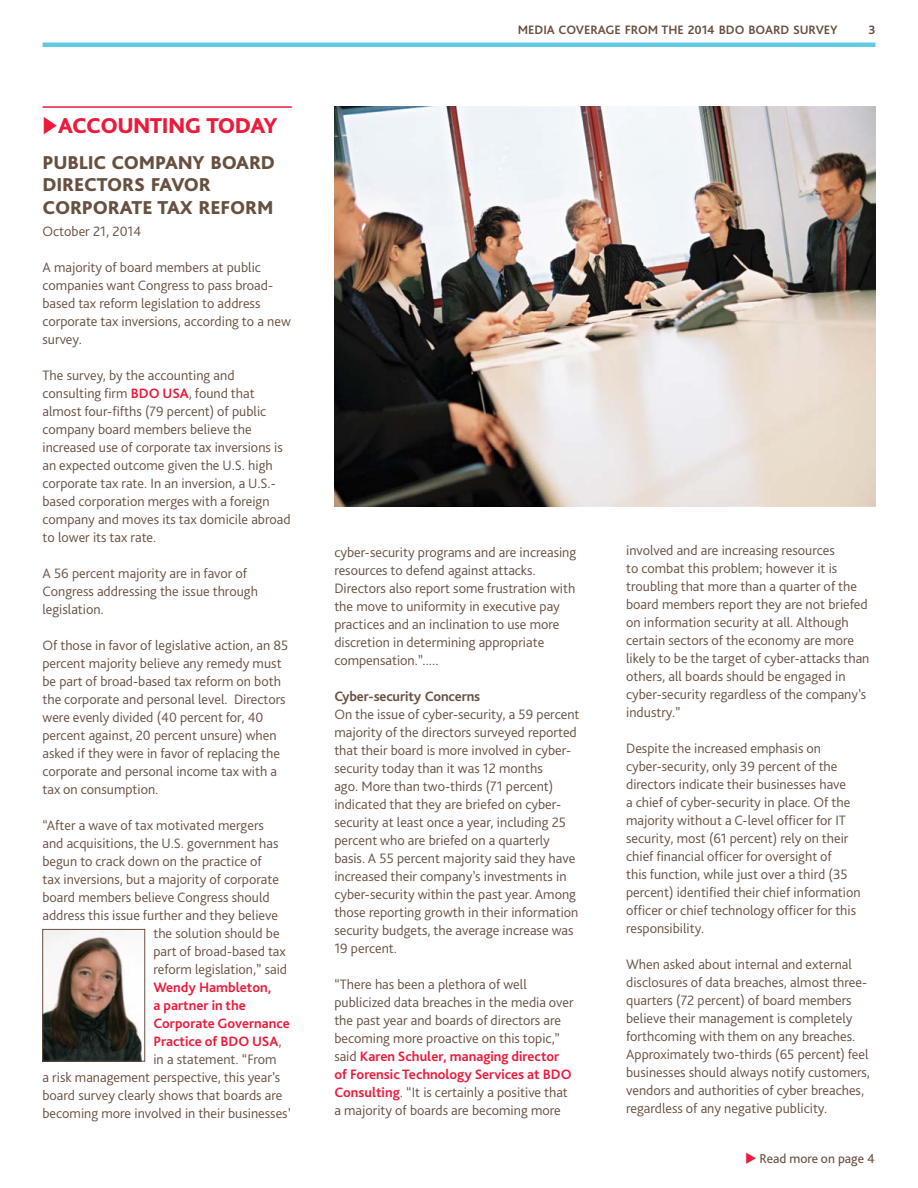
<style>
.page{position:relative;width:918px;height:1188px;background:#fff}
.page>*{position:absolute;margin:0;border:0;box-sizing:border-box;transform-origin:0 0}
.t1{font:800 22.5px "Bliss Pro";letter-spacing:-.025em;color:#ed1a3b}
.t2{font:800 19.5px/22.5px "Bliss Pro";letter-spacing:-.01em;color:#685041}
.t3{font:300 14.25px/18px "Bliss Pro";color:#685041}
.t4{font:700 14.25px "Bliss Pro";color:#ed1a3b}
.t5{font:700 14.25px "Bliss Pro";letter-spacing:-.01em;color:#685041}
.t6{font:13.5px "Bliss Pro";color:#685041}
.t7{font:700 12.75px "Bliss Pro";letter-spacing:-.005em;color:#685041}
.s1{font-weight:700;color:#ed1a3b}
.s2{font-weight:300;color:#685041}
.s3{color:#ed1a3b}
</style>
<div class="page">
<hr style="left:43px;top:43px;width:832px;height:4px;background:#62cae3">
<hr style="left:43px;top:106px;width:249px;height:2px;background:#ed1a3b">
<img style="left:45px;top:931px;width:97px;height:128px">
<div style="left:43px;top:929px;width:102px;height:132px;border:1px solid #685041"></div>
<img style="left:334px;top:106px;width:541px;height:400px">
<h1 class="t1" style="left:43px;top:112px;width:236px">◆ACCOUNTING TODAY</h1>
<h2 class="t2" style="left:43px;top:150px;width:234px">PUBLIC COMPANY BOARD<br>DIRECTORS FAVOR<br>CORPORATE TAX REFORM</h2>
<p class="t3" style="left:43px;top:222px;width:100px">October 21, 2014</p>
<p class="t3" style="left:43px;top:258px;width:250px">A majority of board members at public companies want Congress to pass broad&shy;based tax reform legislation to address corporate tax inversions, according to a new survey.</p>
<p class="t3" style="left:43px;top:366px;width:250px">The survey, by the accounting and consulting firm <span class="s1">BDO USA</span>, found that almost four-fifths (79 percent) of public company board members believe the increased use of corporate tax inversions is an expected outcome given the U.S. high corporate tax rate. In an inversion, a U.S.- based corporation merges with a foreign company and moves its tax domicile abroad to lower its tax rate.</p>
<p class="t3" style="left:43px;top:564px;width:217px">A 56 percent majority are in favor of<br>Congress addressing the issue through legislation.</p>
<p class="t3" style="left:43px;top:636px;width:248px">Of those in favor of legislative action, an 85 percent majority believe any remedy must be part of broad-based tax reform on both the corporate and personal level. Directors were evenly divided (40 percent for, 40 percent against, 20 percent unsure) when asked if they were in favor of replacing the corporate and personal income tax with a tax on consumption.</p>
<p class="t3" style="left:43px;top:816px;width:223px">“After a wave of tax motivated mergers</p>
<p class="t3" style="left:43px;top:834px;width:238px">and acquisitions, the U.S. government has</p>
<p class="t3" style="left:43px;top:852px;width:221px">begun to crack down on the practice of</p>
<p class="t3" style="left:43px;top:870px;width:238px">tax inversions, but a majority of corporate</p>
<p class="t3" style="left:43px;top:888px;width:229px">board members believe Congress should</p>
<p class="t3" style="left:43px;top:906px;width:237px">address this issue further and they believe</p>
<p class="t3" style="left:153px;top:924px;width:128px">the solution should be</p>
<p class="t3" style="left:153px;top:942px;width:134px">part of broad-based tax</p>
<p class="t3" style="left:153px;top:960px;width:135px">reform legislation,” said</p>
<p class="t4" style="left:153px;top:978px;width:120px">Wendy Hambleton,</p>
<p class="t4" style="left:153px;top:996px;width:94px">a partner in the</p>
<p class="t4" style="left:153px;top:1014px;width:138px">Corporate Governance</p>
<p class="t4" style="left:153px;top:1032px;width:130px">Practice of BDO USA<span class="s2">,</span></p>
<p class="t3" style="left:153px;top:1050px;width:125px">in a statement. “From</p>
<p class="t3" style="left:43px;top:1068px;width:239px">a risk management perspective, this year’s</p>
<p class="t3" style="left:43px;top:1086px;width:241px">board survey clearly shows that boards are</p>
<p class="t3" style="left:43px;top:1104px;width:250px">becoming more involved in their businesses’</p>
<p class="t7" style="left:518px;top:22px;width:321px">MEDIA COVERAGE FROM THE 2014 BDO BOARD SURVEY</p>
<p class="t7" style="left:868px;top:22px;width:9px">3</p>
<p class="t3" style="left:334px;top:543px;width:243px">cyber-security programs and are increasing resources to defend against attacks.<br>Directors also report some frustration with the move to uniformity in executive pay practices and an inclination to use more discretion in determining appropriate compensation.”.....</p>
<p class="t5" style="left:334px;top:687px;width:147px">Cyber-security Concerns</p>
<p class="t3" style="left:334px;top:705px;width:247px">On the issue of cyber-security, a 59 percent majority of the directors surveyed reported that their board is more involved in cyber&shy;security today than it was 12 months<br>ago. More than two-thirds (71 percent) indicated that they are briefed on cyber&shy;security at least once a year, including 25 percent who are briefed on a quarterly basis. A 55 percent majority said they have increased their company’s investments in cyber-security within the past year. Among those reporting growth in their information security budgets, the average increase was 19 percent.</p>
<p class="t3" style="left:334px;top:975px;width:241px">“There has been a plethora of well publicized data breaches in the media over the past year and boards of directors are becoming more proactive on this topic,” said <span class="s1">Karen Schuler, managing director of Forensic Technology Services at BDO Consulting</span>. “It is certainly a positive that a majority of boards are becoming more</p>
<p class="t3" style="left:626px;top:541px;width:245px">involved and are increasing resources<br>to combat this problem; however it is troubling that more than a quarter of the board members report they are not briefed on information security at all. Although certain sectors of the economy are more likely to be the target of cyber-attacks than others, all boards should be engaged in cyber-security regardless of the company’s industry.”</p>
<p class="t3" style="left:626px;top:739px;width:236px">Despite the increased emphasis on cyber-security, only 39 percent of the directors indicate their businesses have<br>a chief of cyber-security in place. Of the majority without a C-level officer for IT security, most (61 percent) rely on their chief financial officer for oversight of<br>this function, while just over a third (35 percent) identified their chief information officer or chief technology officer for this responsibility.</p>
<p class="t3" style="left:626px;top:955px;width:246px">When asked about internal and external disclosures of data breaches, almost three&shy;quarters (72 percent) of board members believe their management is completely forthcoming with them on any breaches.<br>Approximately two-thirds (65 percent) feel businesses should always notify customers, vendors and authorities of cyber breaches, regardless of any negative publicity.</p>
<p class="t6" style="left:745px;top:1150px;width:131px"><span class="s3">◆</span> Read more on page 4</p>
</div>
